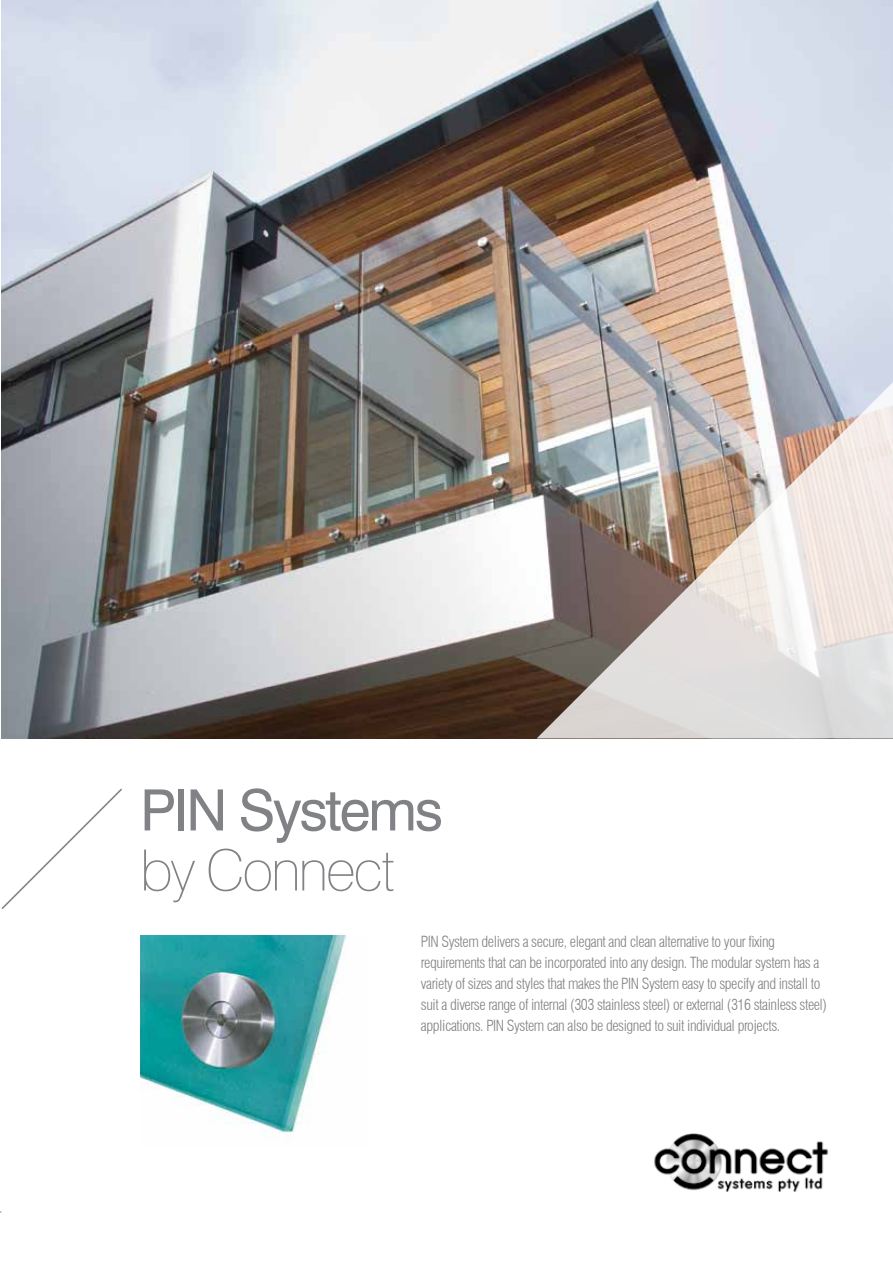
<style>
.page{position:relative;width:893px;height:1263px;background:#fff}
.page>*{position:absolute;margin:0;border:0;box-sizing:border-box;transform-origin:0 0}
.t1{font:57px "Swiss 721 BT";letter-spacing:-.04em;color:#808285}
.t2{font:100 57px "Swiss 721 BT";letter-spacing:-.04em;color:#808285}
.t3{font:300 condensed 15px/21px "Swiss 721 BT";letter-spacing:-.03em;color:#808285}
</style>
<div class="page">
<img style="left:2px;top:0;width:891px;height:738px">
<img style="left:537px;top:359px;width:356px;height:379px">
<svg style="left:1px;top:788px;width:121px;height:121px"></svg>
<img style="left:140px;top:936px;width:207px;height:205px">
<img style="left:654px;top:1133px;width:174px;height:59px">
<h1 class="t1" style="left:140px;top:775px;width:304px">PIN Systems</h1>
<h1 class="t2" style="left:140px;top:835px;width:256px">by Connect</h1>
<p class="t3" style="left:421px;top:931px;width:408px">PIN System delivers a secure, elegant and clean alternative to your fixing requirements that can be incorporated into any design. The modular system has a variety of sizes and styles that makes the PIN System easy to specify and install to suit a diverse range of internal (303 stainless steel) or external (316 stainless steel) applications. PIN System can also be designed to suit individual projects.</p>
</div>
